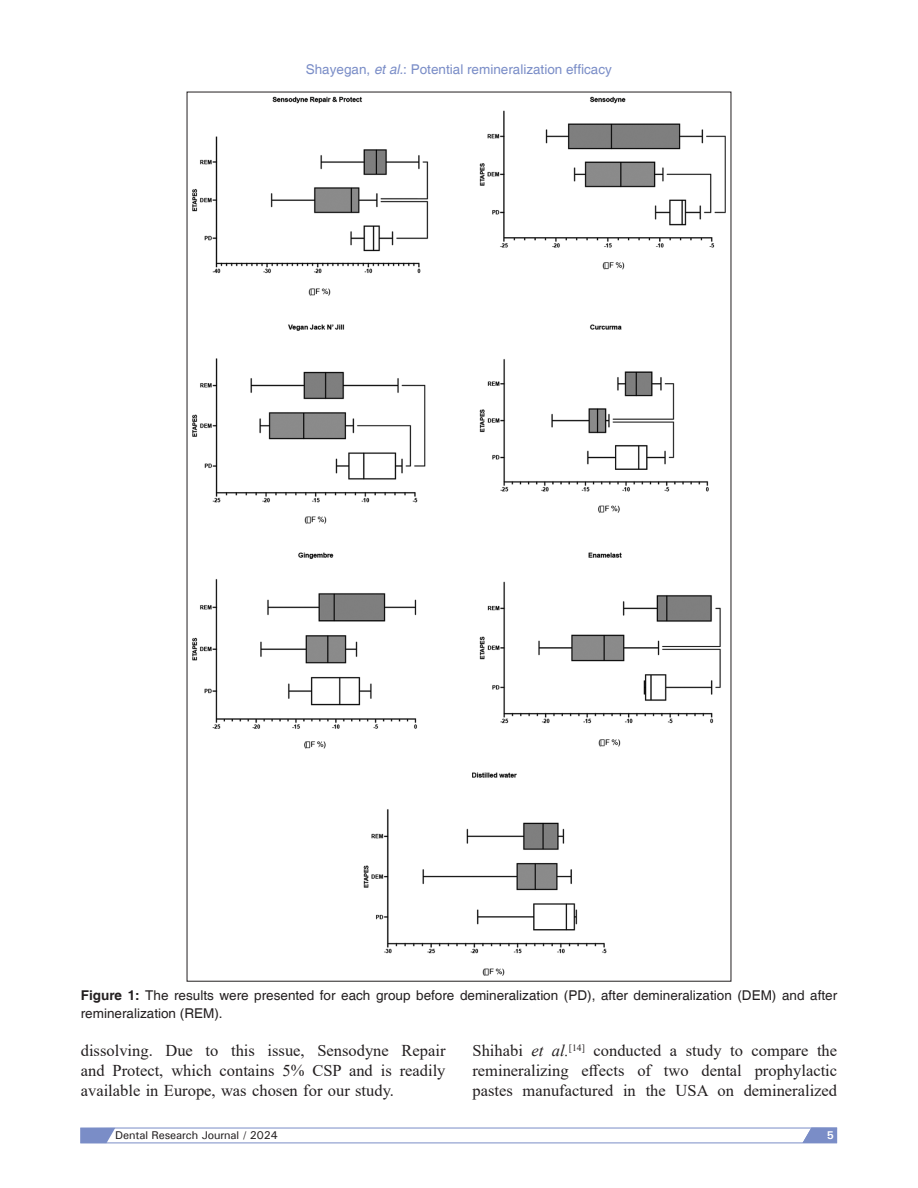
<style>
.page{position:relative;width:918px;height:1188px;background:#fff}
.page>*{position:absolute;margin:0;border:0;box-sizing:border-box;transform-origin:0 0}
.TX{font:16.5px/19.8px "Times New Roman";color:#231f20;text-align:justify}
.FGC{font:13.5px/17.5px "Helvetica";color:#231f20}
.t1{font:13.5px "Helvetica";color:#7a8dc7}
.t2{font:500 11.25px "Univers";letter-spacing:-.01em;color:#231f20}
.t3{font:700 11.25px "Univers";color:#fff}
.s1{font-style:italic}
.s2{font-weight:700}
</style>
<div class="page">
<svg style="left:80px;top:1128px;width:757px;height:15px"></svg>
<img style="left:192px;top:96px;width:534px;height:880px">
<p class="t1" style="left:306px;top:61px;width:308px">Shayegan, <span class="s1">et al.</span>: Potential remineralization efficacy</p>
<p class="FGC" style="left:81px;top:987px;width:758px"><span class="s2">Figure 1:</span> The results were presented for each group before demineralization (PD), after demineralization (DEM) and after remineralization (REM).</p>
<p class="TX" style="left:81px;top:1040px;width:366px">dissolving. Due to this issue, Sensodyne Repair and Protect, which contains 5% CSP and is readily available in Europe, was chosen for our study.</p>
<p class="TX" style="left:472px;top:1040px;width:366px">Shihabi <span class="s1">et al.</span><sup>[14]</sup> conducted a study to compare the remineralizing effects of two dental prophylactic pastes manufactured in the USA on demineralized</p>
<p class="t2" style="left:115px;top:1128px;width:164px">Dental Research Journal / 2024</p>
<p class="t3" style="left:827px;top:1128px;width:9px">5</p>
</div>
